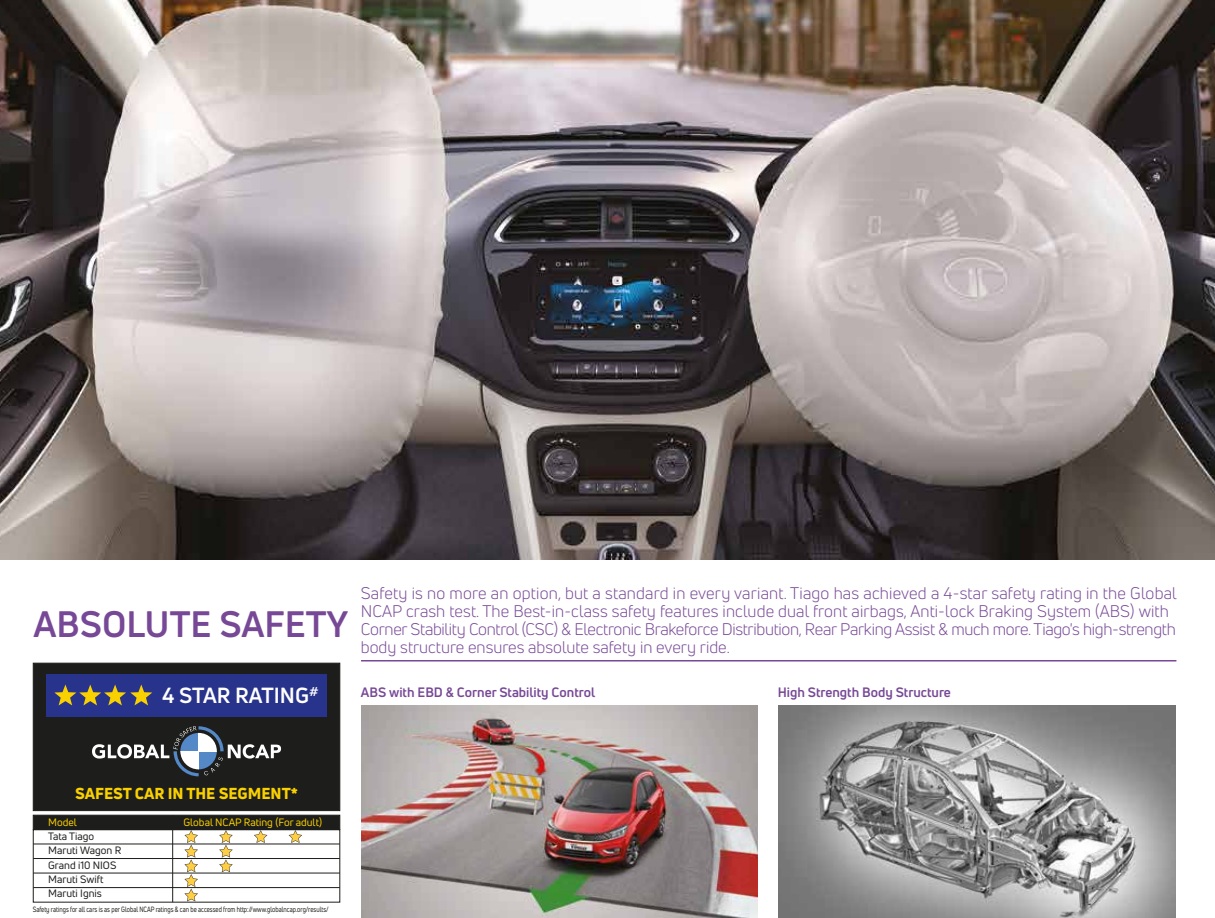
<style>
.page{position:relative;width:1215px;height:918px;background:#fff}
.page>*{position:absolute;margin:0;border:0;box-sizing:border-box;transform-origin:0 0}
.t1{font:700 36px "Uni Neue";color:#774896}
.t2{font:700 21.45px "Uni Neue";color:#fff}
.t3{font:16.5px/18px "Uni Neue";color:#774896}
.t4{font:800 15.6px "Uni Neue";color:#f9d100}
.t5{font:700 13.35px "Uni Neue";color:#774896}
.t6{font:10.5px/14.2px "Uni Neue";color:#1d1d1b}
.t7{font:10.5px "Uni Neue";color:#f9d100}
.t8{font:7.5px "Uni Neue";color:#1d1d1b;scale:.8 1}
</style>
<div class="page">
<hr style="left:361px;top:660px;width:815px;height:2px;background:#774896">
<img style="left:0;top:0;width:1215px;height:560px">
<img style="left:779px;top:705px;width:396px;height:213px">
<img style="left:361px;top:705px;width:396px;height:213px">
<div style="left:33px;top:663px;width:307px;height:148px;background:#1d1d1b;border:1px solid #1d1d1b"></div>
<svg style="left:92px;top:726px;width:189px;height:50px"></svg>
<div style="left:46px;top:674px;width:281px;height:42px;background:#28348b"></div>
<svg style="left:54px;top:685px;width:98px;height:20px"></svg>
<div style="left:33px;top:815px;width:307px;height:15px;background:#1d1d1b;border:1px solid #1d1d1b"></div>
<hr style="left:33px;top:829px;width:307px;height:1px;background:#1d1d1b">
<hr style="left:33px;top:844px;width:307px;height:1px;background:#1d1d1b">
<hr style="left:33px;top:858px;width:307px;height:1px;background:#1d1d1b">
<hr style="left:33px;top:873px;width:307px;height:1px;background:#1d1d1b">
<hr style="left:172px;top:815px;width:1px;height:87px;background:#1d1d1b">
<svg style="left:184px;top:830px;width:14px;height:71px"></svg>
<svg style="left:219px;top:830px;width:14px;height:42px"></svg>
<svg style="left:254px;top:830px;width:13px;height:13px"></svg>
<svg style="left:289px;top:830px;width:13px;height:13px"></svg>
<hr style="left:33px;top:887px;width:307px;height:1px;background:#1d1d1b">
<h1 class="t1" style="left:34px;top:601px;width:316px">ABSOLUTE SAFETY</h1>
<h2 class="t2" style="left:162px;top:682px;width:158px">4 STAR RATING<sup>#</sup></h2>
<p class="t3" style="left:361px;top:584px;width:817px">Safety is no more an option, but a standard in every variant. Tiago has achieved a 4-star safety rating in the Global NCAP crash test. The Best-in-class safety features include dual front airbags, Anti-lock Braking System (ABS) with Corner Stability Control (CSC) &amp; Electronic Brakeforce Distribution, Rear Parking Assist &amp; much more. Tiago's high-strength body structure ensures absolute safety in every ride.</p>
<p class="t5" style="left:361px;top:684px;width:236px">ABS with EBD &amp; Corner Stability Control</p>
<p class="t5" style="left:778px;top:684px;width:175px">High Strength Body Structure</p>
<p class="t4" style="left:75px;top:783px;width:224px">SAFEST CAR IN THE SEGMENT*</p>
<p class="t7" style="left:48px;top:816px;width:30px">Model</p>
<p class="t7" style="left:184px;top:816px;width:140px">Global NCAP Rating (For adult)</p>
<p class="t6" style="left:48px;top:829px;width:75px">Tata Tiago<br>Maruti Wagon R<br>Grand i10 NIOS<br>Maruti Swift<br>Maruti Ignis</p>
<p class="t8" style="left:33px;top:904px;width:371px">Safety ratings for all cars is as per Global NCAP ratings &amp; can be accessed from http://www.globalncap.org/results/</p>
</div>
